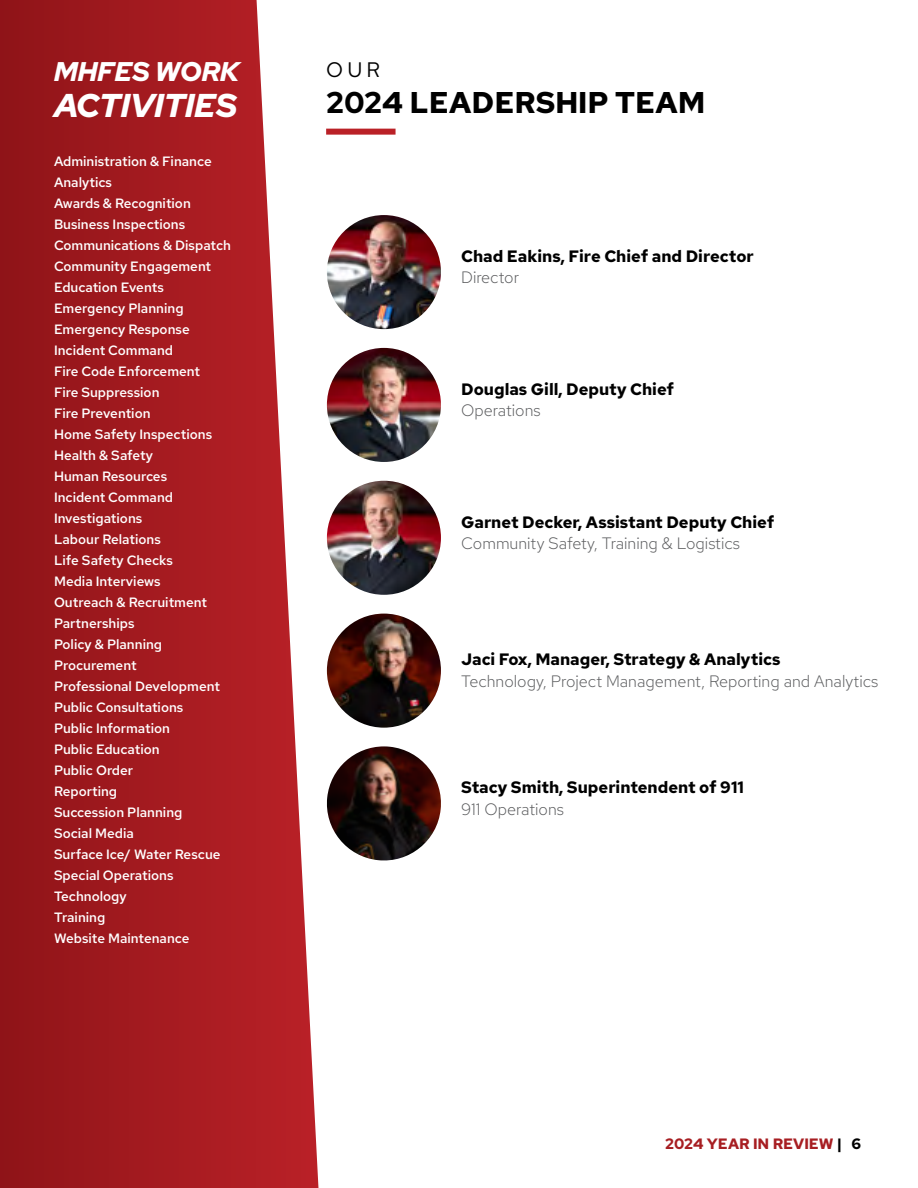
<style>
.page{position:relative;width:918px;height:1188px;background:#fff}
.page>*{position:absolute;margin:0;border:0;box-sizing:border-box;transform-origin:0 0}
.t1{font:italic 900 33px "Red Hat Display";color:#fff}
.t2{font:700 30px "Red Hat Text";color:#000}
.t3{font:italic 900 27px "Red Hat Display";color:#fff}
.t4{font:21px "Red Hat Text";color:#000}
.t5{font:700 16.5px "Red Hat Text";color:#000}
.t6{font:300 16.5px "Red Hat Text";color:#58595b}
.t7{font:700 15px "Red Hat Text";color:#a71e22}
.t8{font:600 13.5px/21px "Red Hat Text";color:#fff}
.s1{color:#000}
</style>
<div class="page">
<div style="left:326px;top:129px;width:70px;height:6px;background:#ba2127"></div>
<svg style="left:0;top:0;width:318px;height:1188px;background:#ab2f34"></svg>
<img style="left:327px;top:215px;width:114px;height:114px;border-radius:57px">
<img style="left:327px;top:348px;width:114px;height:114px;border-radius:57px">
<img style="left:327px;top:481px;width:114px;height:114px;border-radius:57px">
<img style="left:327px;top:614px;width:114px;height:114px;border-radius:57px">
<img style="left:326px;top:746px;width:115px;height:115px">
<h3 class="t3" style="left:54px;top:54px;width:187px">MHFES WORK</h3>
<h1 class="t1" style="left:54px;top:84px;width:185px">ACTIVITIES</h1>
<p class="t8" style="left:54px;top:151px;width:179px">Administration &amp; Finance<br>Analytics<br>Awards &amp; Recognition<br>Business Inspections<br>Communications &amp; Dispatch<br>Community Engagement<br>Education Events<br>Emergency Planning<br>Emergency Response<br>Incident Command<br>Fire Code Enforcement<br>Fire Suppression<br>Fire Prevention<br>Home Safety Inspections<br>Health &amp; Safety<br>Human Resources<br>Incident Command<br>Investigations<br>Labour Relations<br>Life Safety Checks<br>Media Interviews<br>Outreach &amp; Recruitment<br>Partnerships<br>Policy &amp; Planning<br>Procurement<br>Professional Development<br>Public Consultations<br>Public Information<br>Public Education<br>Public Order<br>Reporting<br>Succession Planning<br>Social Media<br>Surface Ice/ Water Rescue<br>Special Operations<br>Technology<br>Training<br>Website Maintenance</p>
<h3 class="t4" style="left:326px;top:56px;width:55px">OUR</h3>
<h2 class="t2" style="left:326px;top:82px;width:381px">2024 LEADERSHIP TEAM</h2>
<p class="t5" style="left:461px;top:245px;width:294px">Chad Eakins, Fire Chief and Director</p>
<p class="t6" style="left:461px;top:267px;width:59px">Director</p>
<p class="t5" style="left:461px;top:378px;width:215px">Douglas Gill, Deputy Chief</p>
<p class="t6" style="left:461px;top:400px;width:81px">Operations</p>
<p class="t5" style="left:461px;top:511px;width:315px">Garnet Decker, Assistant Deputy Chief</p>
<p class="t6" style="left:461px;top:533px;width:280px">Community Safety, Training &amp; Logistics</p>
<p class="t5" style="left:461px;top:648px;width:321px">Jaci Fox, Manager, Strategy &amp; Analytics</p>
<p class="t6" style="left:461px;top:670px;width:419px">Technology, Project Management, Reporting and Analytics</p>
<p class="t5" style="left:461px;top:776px;width:284px">Stacy Smith, Superintendent of 911</p>
<p class="t6" style="left:461px;top:798px;width:104px">911 Operations</p>
<p class="t7" style="left:665px;top:1134px;width:198px">2024 YEAR IN REVIEW <span class="s1">| 6</span></p>
</div>
